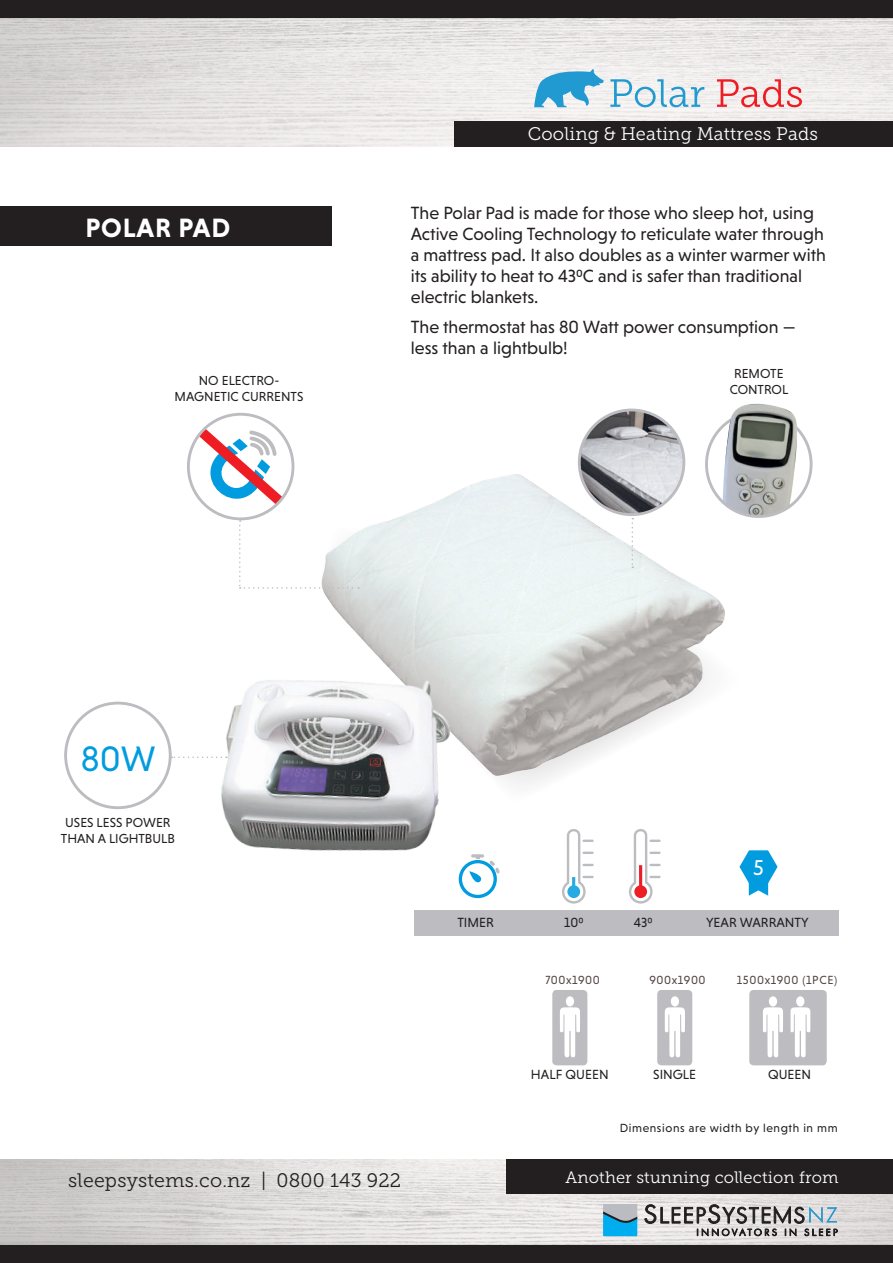
<style>
.page{position:relative;width:893px;height:1263px;background:#fff}
.page>*{position:absolute;margin:0;border:0;box-sizing:border-box;transform-origin:0 0}
.t1{font:36px "Niveau Grotesk";color:#009cdf}
.t2{font:700 27px "Niveau Grotesk";letter-spacing:.03em;color:#fff}
.t3{font:21.9px "Niveau Grotesk";color:#fff}
.t4{font:19.5px "Museo Slab 300";letter-spacing:.01em;color:#231f20}
.t5{font:18.15px "Museo Slab 300";letter-spacing:.01em;color:#fff}
.t6{font:18px/21px "Niveau Grotesk";color:#231f20}
.t7{font:16.5px "Museo Slab 300";letter-spacing:.01em;color:#fff}
.t8{font:13.5px "Niveau Grotesk";color:#231f20}
.t9{font:13.35px/16px "Niveau Grotesk";color:#231f20;text-align:center}
.t10{font:12px "Niveau Grotesk";letter-spacing:.05em;color:#544644}
.t11{font:12px "Niveau Grotesk";letter-spacing:.05em;color:#231f20}
</style>
<div class="page">
<svg style="left:0;top:1160px;width:893px;height:85px;background:#dbd9d8"></svg>
<div style="left:506px;top:1160px;width:387px;height:34px;background:#231f20"></div>
<div style="left:1px;top:1246px;width:891px;height:16px;background:#231f20"></div>
<div style="left:0;top:1245px;width:893px;height:18px;border:2px solid #231f20"></div>
<svg style="left:644px;top:1204px;width:193px;height:32px;background:#b1b0b1"></svg>
<svg style="left:603px;top:1204px;width:34px;height:32px"></svg>
<svg style="left:0;top:18px;width:893px;height:128px;background:#e5e2e1"></svg>
<div style="left:455px;top:121px;width:438px;height:25px;background:#231f20"></div>
<div style="left:1px;top:1px;width:891px;height:16px;background:#231f20"></div>
<div style="left:0;top:0;width:893px;height:18px;border:2px solid #231f20"></div>
<svg style="left:534px;top:69px;width:70px;height:38px"></svg>
<svg style="left:610px;top:79px;width:94px;height:28px"></svg>
<svg style="left:717px;top:79px;width:85px;height:28px"></svg>
<div style="left:414px;top:910px;width:425px;height:25px;background:#bcbcc1"></div>
<svg style="left:739px;top:850px;width:38px;height:46px"></svg>
<img style="left:322px;top:435px;width:445px;height:350px">
<img style="left:714px;top:498px;width:87px;height:18px">
<div style="left:705px;top:410px;width:107px;height:108px;border:3px solid #bcbcc1;border-radius:50%"></div>
<img style="left:714px;top:403px;width:89px;height:95px">
<img style="left:221px;top:652px;width:233px;height:199px">
<svg style="left:657px;top:990px;width:35px;height:75px"></svg>
<svg style="left:552px;top:990px;width:35px;height:75px"></svg>
<svg style="left:749px;top:990px;width:78px;height:75px"></svg>
<div style="left:0;top:206px;width:332px;height:40px;background:#231f20"></div>
<svg style="left:629px;top:829px;width:30px;height:74px"></svg>
<svg style="left:562px;top:829px;width:30px;height:74px"></svg>
<div style="left:459px;top:860px;width:38px;height:38px;border:3px solid #009cdf;border-radius:50%"></div>
<svg style="left:469px;top:854px;width:31px;height:31px"></svg>
<svg style="left:188px;top:414px;width:171px;height:175px"></svg>
<div style="left:187px;top:413px;width:107px;height:107px;border:3px solid #bcbcc1;border-radius:50%"></div>
<svg style="left:172px;top:756px;width:55px;height:2px"></svg>
<div style="left:64px;top:702px;width:108px;height:107px;border:3px solid #bcbcc1;border-radius:50%"></div>
<img style="left:579px;top:410px;width:105px;height:104px">
<div style="left:578px;top:409px;width:107px;height:107px;border:3px solid #bcbcc1;border-radius:50%"></div>
<svg style="left:632px;top:518px;width:1px;height:50px"></svg>
<p class="t2" style="left:85px;top:212px;width:146px">POLAR PAD</p>
<p class="t9" style="left:175px;top:372px;width:130px">NO ELECTRO-<br>MAGNETIC CURRENTS</p>
<p class="t5" style="left:528px;top:124px;width:292px">Cooling &amp; Heating Mattress Pads</p>
<p class="t6" style="left:411px;top:203px;width:417px">The Polar Pad is made for those who sleep hot, using Active Cooling Technology to reticulate water through a mattress pad. It also doubles as a winter warmer with its ability to heat to 430C and is safer than traditional electric blankets.</p>
<p class="t6" style="left:411px;top:316px;width:386px">The thermostat has 80 Watt power consumption — less than a lightbulb!</p>
<p class="t9" style="left:730px;top:365px;width:60px">REMOTE<br>CONTROL</p>
<p class="t1" style="left:81px;top:738px;width:76px">80W</p>
<p class="t9" style="left:61px;top:815px;width:115px">USES LESS POWER<br>THAN A LIGHTBULB</p>
<p class="t3" style="left:753px;top:855px;width:12px">5</p>
<p class="t8" style="left:457px;top:915px;width:38px">TIMER</p>
<p class="t8" style="left:564px;top:915px;width:21px">100</p>
<p class="t8" style="left:634px;top:915px;width:20px">430</p>
<p class="t8" style="left:706px;top:915px;width:104px">YEAR WARRANTY</p>
<p class="t10" style="left:545px;top:973px;width:56px">700x1900</p>
<p class="t10" style="left:649px;top:973px;width:58px">900x1900</p>
<p class="t10" style="left:737px;top:973px;width:102px">1500x1900 (1PCE)</p>
<p class="t8" style="left:531px;top:1067px;width:79px">HALF QUEEN</p>
<p class="t8" style="left:653px;top:1067px;width:45px">SINGLE</p>
<p class="t8" style="left:768px;top:1067px;width:45px">QUEEN</p>
<p class="t11" style="left:620px;top:1121px;width:219px">Dimensions are width by length in mm</p>
<p class="t4" style="left:68px;top:1170px;width:334px">sleepsystems.co.nz | 0800 143 922</p>
<p class="t7" style="left:566px;top:1168px;width:274px">Another stunning collection from</p>
</div>
